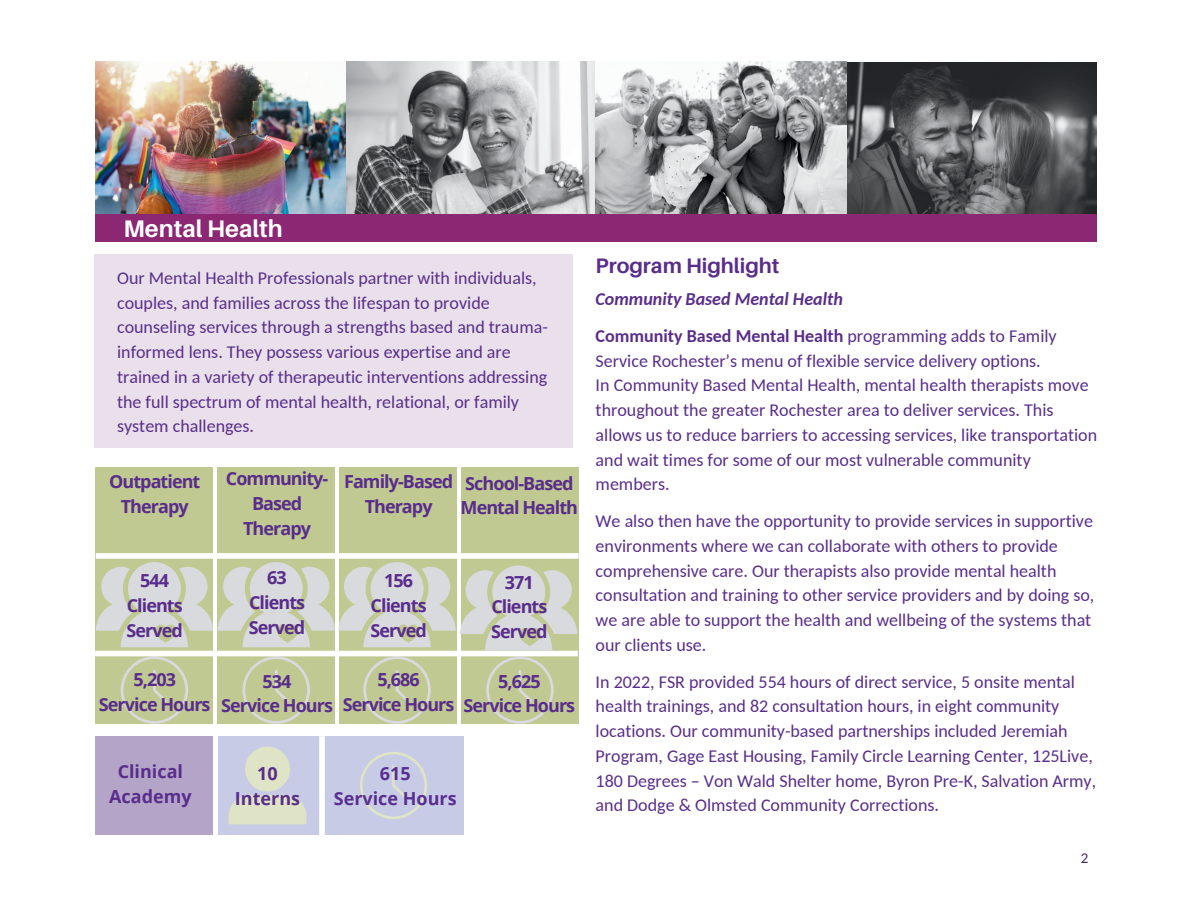
<style>
.page{position:relative;width:1188px;height:918px;background:#fff}
.page>*{position:absolute;margin:0;border:0;box-sizing:border-box;transform-origin:0 0}
.t1{font:700 24px "Aileron";color:#fff}
.t2{font:700 21px "Aileron";color:#592d8b}
.t3{font:18px/24.8px "Carlito";color:#592d8b}
.t4{font:700 18px/24.8px "Open Sans";letter-spacing:-.05em;color:#592d8b;text-align:center}
.t5{font:italic 700 18px/36.8px "Carlito";color:#592d8b}
.t6{font:700 18px/24.8px "Open Sans";color:#592d8b;text-align:center}
.t7{font:700 18px/24.8px "Open Sans";color:#592e90;text-align:center}
.t8{font:15px "Carlito";color:#482468}
.s1{font-style:normal}
.s2{font-weight:400;font-style:normal}
</style>
<div class="page">
<div style="left:94px;top:255px;width:479px;height:193px;background:#e9e0eb"></div>
<img style="left:95px;top:62px;width:1001px;height:152px">
<div style="left:95px;top:214px;width:1001px;height:28px;background:#8b2773"></div>
<div style="left:96px;top:468px;width:117px;height:256px;background:#c1c992"></div>
<div style="left:217px;top:468px;width:118px;height:256px;background:#c1c992"></div>
<div style="left:339px;top:468px;width:118px;height:256px;background:#c1c992"></div>
<div style="left:461px;top:468px;width:118px;height:256px;background:#c1c992"></div>
<div style="left:218px;top:736px;width:245px;height:99px;background:#c7cbe6"></div>
<svg style="left:229px;top:747px;width:77px;height:77px"></svg>
<div style="left:96px;top:553px;width:483px;height:6px;background:#fff"></div>
<svg style="left:96px;top:562px;width:481px;height:162px"></svg>
<div style="left:95px;top:736px;width:117px;height:99px;background:#b4a5c8"></div>
<svg style="left:360px;top:752px;width:67px;height:67px"></svg>
<div style="left:319px;top:736px;width:6px;height:107px;background:#fff"></div>
<h1 class="t1" style="left:123px;top:215px;width:161px">Mental Health</h1>
<p class="t3" style="left:117px;top:265px;width:432px">Our Mental Health Professionals partner with individuals, couples, and families across the lifespan to provide counseling services through a strengths based and trauma&shy;informed lens. They possess various expertise and are trained in a variety of therapeutic interventions addressing the full spectrum of mental health, relational, or family system challenges.</p>
<p class="t4" style="left:109px;top:469px;width:93px">Outpatient<br>Therapy</p>
<p class="t4" style="left:127px;top:568px;width:58px">544<br>Clients<br>Served</p>
<p class="t4" style="left:99px;top:667px;width:113px">5,203<br>Service Hours</p>
<p class="t4" style="left:226px;top:466px;width:104px">Community-<br>Based<br>Therapy</p>
<p class="t4" style="left:249px;top:565px;width:58px">63<br>Clients<br>Served</p>
<p class="t4" style="left:221px;top:668px;width:113px">534<br>Service Hours</p>
<p class="t4" style="left:344px;top:469px;width:111px">Family-Based<br>Therapy</p>
<p class="t4" style="left:461px;top:470px;width:119px;text-align:left">School-Based<br>Mental Health</p>
<p class="t4" style="left:370px;top:568px;width:58px">156<br>Clients<br>Served</p>
<p class="t4" style="left:343px;top:667px;width:113px">5,686<br>Service Hours</p>
<p class="t4" style="left:491px;top:569px;width:58px">371<br>Clients<br>Served</p>
<p class="t4" style="left:464px;top:668px;width:113px">5,625<br>Service Hours</p>
<p class="t6" style="left:109px;top:759px;width:84px">Clinical<br>Academy</p>
<p class="t6" style="left:235px;top:761px;width:67px">10<br>Interns</p>
<p class="t7" style="left:334px;top:761px;width:124px">615<br>Service Hours</p>
<p class="t2" style="left:596px;top:254px;width:185px">Program Highlight</p>
<p class="t5" style="left:596px;top:280px;width:463px">Community Based Mental Health<br><span class="s1">Community Based Mental Health</span> <span class="s2">programming adds to Family</span></p>
<p class="t3" style="left:596px;top:347px;width:503px">Service Rochester’s menu of flexible service delivery options.<br>In Community Based Mental Health, mental health therapists move throughout the greater Rochester area to deliver services. This allows us to reduce barriers to accessing services, like transportation and wait times for some of our most vulnerable community members.</p>
<p class="t3" style="left:596px;top:508px;width:500px">We also then have the opportunity to provide services in supportive environments where we can collaborate with others to provide comprehensive care. Our therapists also provide mental health consultation and training to other service providers and by doing so, we are able to support the health and wellbeing of the systems that our clients use.</p>
<p class="t3" style="left:596px;top:668px;width:502px">In 2022, FSR provided 554 hours of direct service, 5 onsite mental health trainings, and 82 consultation hours, in eight community locations. Our community-based partnerships included Jeremiah Program, Gage East Housing, Family Circle Learning Center, 125Live, 180 Degrees – Von Wald Shelter home, Byron Pre-K, Salvation Army, and Dodge &amp; Olmsted Community Corrections.</p>
<p class="t8" style="left:1081px;top:847px;width:9px">2</p>
</div>
